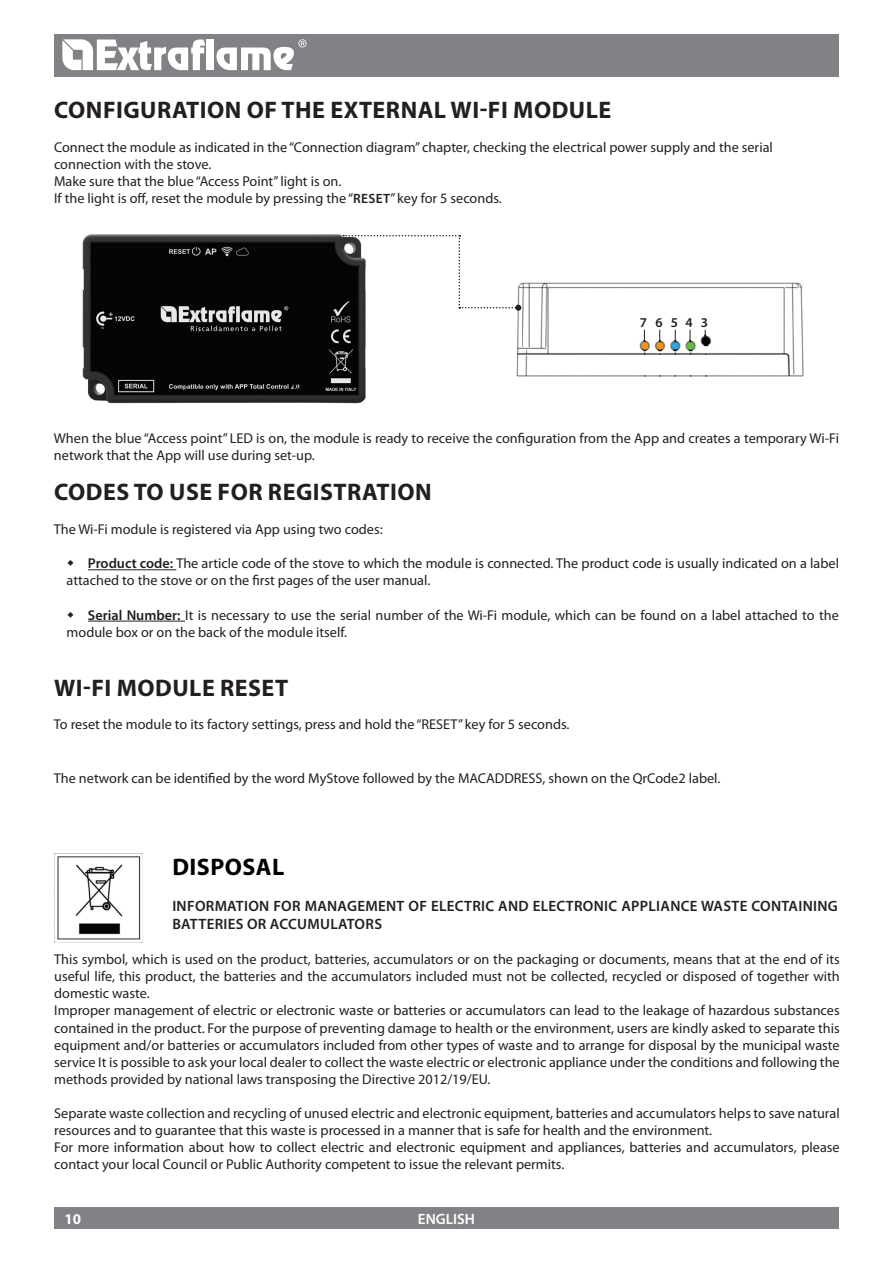
<style>
.page{position:relative;width:893px;height:1263px;background:#fff}
.page>*{position:absolute;margin:0;border:0;box-sizing:border-box;transform-origin:0 0}
.t1{font:700 24px "Myriad Pro";letter-spacing:.02em;color:#231f20}
.t2{font:700 24px "Myriad Pro";letter-spacing:.02em;color:#000}
.t3{font:600 15px "Myriad Pro";color:#231f20}
.t4{font:600 15px "Myriad Pro";color:#fff}
.t5{font:700 15px "Myriad Pro";color:#fff}
.t6{font:14.25px/17.1px "Myriad Pro";color:#231f20}
.t7{font:600 13.5px "Myriad Pro";letter-spacing:.595em;color:#231f20}
.s1{font-weight:600;font-size:13.5px}
.s2{font-weight:600}
</style>
<div class="page">
<img style="left:516px;top:282px;width:288px;height:95px">
<svg style="left:643px;top:330px;width:2px;height:12px"></svg>
<svg style="left:659px;top:330px;width:2px;height:12px"></svg>
<svg style="left:674px;top:330px;width:2px;height:12px"></svg>
<svg style="left:689px;top:330px;width:2px;height:12px"></svg>
<svg style="left:704px;top:330px;width:2px;height:7px"></svg>
<img style="left:82px;top:234px;width:284px;height:170px">
<svg style="left:343px;top:235px;width:178px;height:76px"></svg>
<img style="left:54px;top:854px;width:89px;height:88px">
<div style="left:54px;top:34px;width:785px;height:43px;background:#808285"></div>
<div style="left:54px;top:1208px;width:785px;height:21px;background:#808285"></div>
<svg style="left:62px;top:39px;width:143px;height:31px"></svg>
<div style="left:207px;top:40px;width:7px;height:30px;background:#fff"></div>
<svg style="left:216px;top:39px;width:90px;height:31px"></svg>
<hr style="left:88px;top:569px;width:88px;height:1px;background:#231f20">
<hr style="left:88px;top:621px;width:97px;height:1px;background:#231f20">
<h1 class="t1" style="left:54px;top:94px;width:559px">CONFIGURATION OF THE EXTERNAL WI-FI MODU LE</h1>
<p class="t6" style="left:54px;top:139px;width:720px">Connect the module as indicated in the “Connection diagram” chapter, checking the electrical power supply and the serial connection with the stove.<br>Make sure that the blue “Access Point” light is on.<br>If the light is off, reset the module by pressing the “<span class="s1">RESET</span>” key for 5 seconds.</p>
<p class="t7" style="left:640px;top:314px;width:70px">76543</p>
<p class="t6" style="left:54px;top:429px;width:786px">When the blue “Access point” LED is on, the module is ready to receive the configuration from the App and creates a temporary Wi-Fi network that the App will use during set-up.</p>
<h1 class="t1" style="left:54px;top:476px;width:361px">CODES TO USE FOR REGISTRATION</h1>
<p class="t6" style="left:54px;top:521px;width:330px">The Wi-Fi module is registered via App using two codes:</p>
<p class="t6" style="left:67px;top:555px;width:774px;text-indent:21px"><span class="s2">PRODUCT CODE:</span> The article code of the stove to which the module is connected. The product code is usually indicated on a label attached to the stove or on the first pages of the user manual.</p>
<p class="t6" style="left:67px;top:606px;width:774px;text-indent:21px"><span class="s2">SERIAL NUMBER:</span> It is necessary to use the serial number of the Wi-Fi module, which can be found on a label attached to the module box or on the back of the module itself.</p>
<h1 class="t1" style="left:54px;top:672px;width:236px">WI-FI MODULE RESET</h1>
<p class="t6" style="left:54px;top:716px;width:517px">To reset the module to its factory settings, press and hold the “RESET” key for 5 seconds.</p>
<p class="t6" style="left:54px;top:770px;width:668px">The network can be identified by the word MyStove followed by the MACADDRESS, shown on the QrCode2 label.</p>
<h1 class="t2" style="left:172px;top:851px;width:113px">DISPOSAL</h1>
<p class="t3" style="left:172px;top:896px;width:15px">INFORMATION</p>
<p class="t3" style="left:273px;top:896px;width:10px">FOR</p>
<p class="t3" style="left:305px;top:896px;width:12px">MANA</p>
<p class="t3" style="left:347px;top:896px;width:21px">GEMENT</p>
<p class="t3" style="left:408px;top:896px;width:32px">OF ELECTRIC</p>
<p class="t3" style="left:498px;top:896px;width:11px">AND</p>
<p class="t3" style="left:533px;top:896px;width:10px">ELECTRONIC</p>
<p class="t3" style="left:621px;top:896px;width:10px">APPLIANCE</p>
<p class="t3" style="left:701px;top:896px;width:22px">WASTE</p>
<p class="t3" style="left:751px;top:896px;width:10px">CONTAININ</p>
<p class="t3" style="left:828px;top:896px;width:11px">G</p>
<p class="t3" style="left:172px;top:914px;width:9px">BATTERIES</p>
<p class="t3" style="left:247px;top:914px;width:34px">OR ACCUMULATORS</p>
<p class="t6" style="left:54px;top:950px;width:787px">This symbol, which is used on the product, batteries, accumulators or on the packaging or documents, means that at the end of its useful life, this product, the batteries and the accumulators included must not be collected, recycled or disposed of together with domestic waste.<br>Improper management of electric or electronic waste or batteries or accumulators can lead to the leakage of hazardous substances contained in the product. For the purpose of preventing damage to health or the environment, users are kindly asked to separate this equipment and/or batteries or accumulators included from other types of waste and to arrange for disposal by the municipal waste service It is possible to ask your local dealer to collect the waste electric or electronic appliance under the conditions and following the methods provided by national laws transposing the Directive 2012/19/EU.</p>
<p class="t6" style="left:54px;top:1104px;width:787px">Separate waste collection and recycling of unused electric and electronic equipment, batteries and accumulators helps to save natural resources and to guarantee that this waste is processed in a manner that is safe for health and the environment.<br>For more information about how to collect electric and electronic equipment and appliances, batteries and accumulators, please contact your local Council or Public Authority competent to issue the relevant permits.</p>
<p class="t5" style="left:65px;top:1209px;width:18px">10</p>
<p class="t4" style="left:418px;top:1209px;width:59px">ENGLISH</p>
</div>
